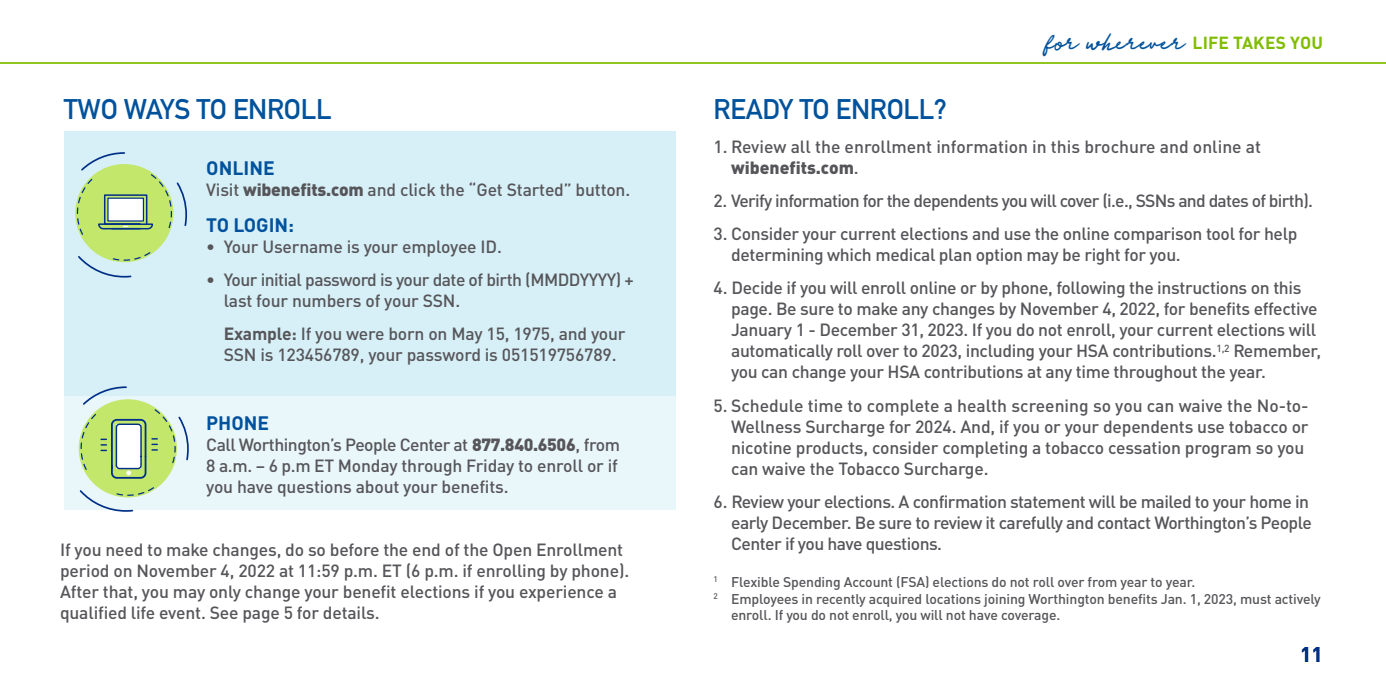
<style>
.page{position:relative;width:1386px;height:693px;background:#fff}
.page>*{position:absolute;margin:0;border:0;box-sizing:border-box;transform-origin:0 0}
.t1{font:700 28px "DIN Alternate";letter-spacing:-.01em;color:#00529c}
.t2{font:700 21px "DINOT";color:#002f87}
.t3{font:700 19.25px "DINOT";color:#00529c}
.t4{font:500 17.5px/21px "DINOT";letter-spacing:-.02em;color:#56565a}
.t5{font:500 17.5px/21px "DINOT";color:#56565a}
.t6{font:500 17.5px "DINOT";letter-spacing:-.04em;color:#56565a}
.t7{font:700 17.32px "DINOT";letter-spacing:.01em;color:#80bc00}
.t8{font:500 14px "DINOT";letter-spacing:-.01em;color:#56565a}
.s1{font-family:"Aurora Script";font-weight:400;font-size:31.5px;color:#00529c}
.s2{font-weight:900}
.s3{font-weight:700}
</style>
<div class="page">
<div style="left:64px;top:381px;width:611px;height:128px;background:#e9f6fa"></div>
<div style="left:64px;top:131px;width:611px;height:265px;background:#d7eff6"></div>
<div style="left:79px;top:399px;width:98px;height:98px;background:#c2e76b;border-radius:50%"></div>
<svg style="left:78px;top:487px;width:76px;height:25px"></svg>
<svg style="left:81px;top:386px;width:108px;height:94px"></svg>
<div style="left:75px;top:164px;width:98px;height:98px;background:#c2e76b;border-radius:50%"></div>
<svg style="left:78px;top:252px;width:72px;height:26px"></svg>
<svg style="left:77px;top:152px;width:110px;height:83px"></svg>
<hr style="left:0;top:62px;width:1386px;height:2px;background:#82bd00">
<p class="t7" style="left:1046px;top:32px;width:279px"><span class="s1">for wherever</span> LIFE TAKES YOU</p>
<h1 class="t1" style="left:64px;top:88px;width:269px">TWO WAYS TO ENROLL</h1>
<h1 class="t1" style="left:714px;top:88px;width:235px">READY TO ENROLL?</h1>
<p class="t5" style="left:731px;top:135px;width:532px;text-indent:-18px">1. Review all the enrollment information in this brochure and online at <span class="s2">wibenefits.com</span>.</p>
<p class="t6" style="left:714px;top:189px;width:601px">2. Verify information for the dependents you will cover (i.e., SSNs and dates of birth).</p>
<p class="t4" style="left:731px;top:223px;width:568px;text-indent:-18px">3. Consider your current elections and use the online comparison tool for help determining which medical plan option may be right for you.</p>
<p class="t4" style="left:731px;top:277px;width:592px;text-indent:-17px">4. Decide if you will enroll online or by phone, following the instructions on this page. Be sure to make any changes by November 4, 2022, for benefits effective January 1 - December 31, 2023. If you do not enroll, your current elections will automatically roll over to 2023, including your HSA contributions.<sup>1,2</sup> Remember, you can change your HSA contributions at any time throughout the year.</p>
<p class="t4" style="left:731px;top:394px;width:579px;text-indent:-18px">5. Schedule time to complete a health screening so you can waive the No-to-Wellness Surcharge for 2024. And, if you or your dependents use tobacco or nicotine products, consider completing a tobacco cessation program so you can waive the Tobacco Surcharge.</p>
<p class="t4" style="left:731px;top:491px;width:582px;text-indent:-18px">6. Review your elections. A confirmation statement will be mailed to your home in early December. Be sure to review it carefully and contact Worthington’s People<br>Center if you have questions.</p>
<p class="t8" style="left:714px;top:573px;width:483px"><sup>1</sup> Flexible Spending Account (FSA) elections do not roll over from year to year.</p>
<p class="t8" style="left:714px;top:590px;width:609px"><sup>2</sup> Employees in recently acquired locations joining Worthington benefits Jan. 1, 2023, must actively</p>
<p class="t8" style="left:731px;top:606px;width:331px">enroll. If you do not enroll, you will not have coverage.</p>
<p class="t2" style="left:1300px;top:641px;width:24px">11</p>
<p class="t3" style="left:206px;top:156px;width:70px">ONLINE</p>
<p class="t4" style="left:206px;top:179px;width:426px">Visit <span class="s2">wibenefits.com</span> and click the “Get Started” button.</p>
<p class="t3" style="left:206px;top:212px;width:89px">TO LOGIN:</p>
<p class="t4" style="left:206px;top:235px;width:297px">• Your Username is your employee ID.</p>
<p class="t4" style="left:224px;top:269px;width:412px;text-indent:-18px">• Your initial password is your date of birth (MMDDYYYY) + last four numbers of your SSN.</p>
<p class="t4" style="left:224px;top:323px;width:403px"><span class="s3">Example:</span> If you were born on May 15, 1975, and your<br>SSN is 123456789, your password is 051519756789.</p>
<p class="t3" style="left:206px;top:410px;width:64px">PHONE</p>
<p class="t4" style="left:206px;top:433px;width:416px">Call Worthington’s People Center at <span class="s2">877.840.6506</span>, from<br>8 a.m. – 6 p.m ET Monday through Friday to enroll or if you have questions about your benefits.</p>
<p class="t4" style="left:60px;top:539px;width:571px">If you need to make changes, do so before the end of the Open Enrollment period on November 4, 2022 at 11:59 p.m. ET (6 p.m. if enrolling by phone).<br>After that, you may only change your benefit elections if you experience a qualified life event. See page 5 for details.</p>
</div>
